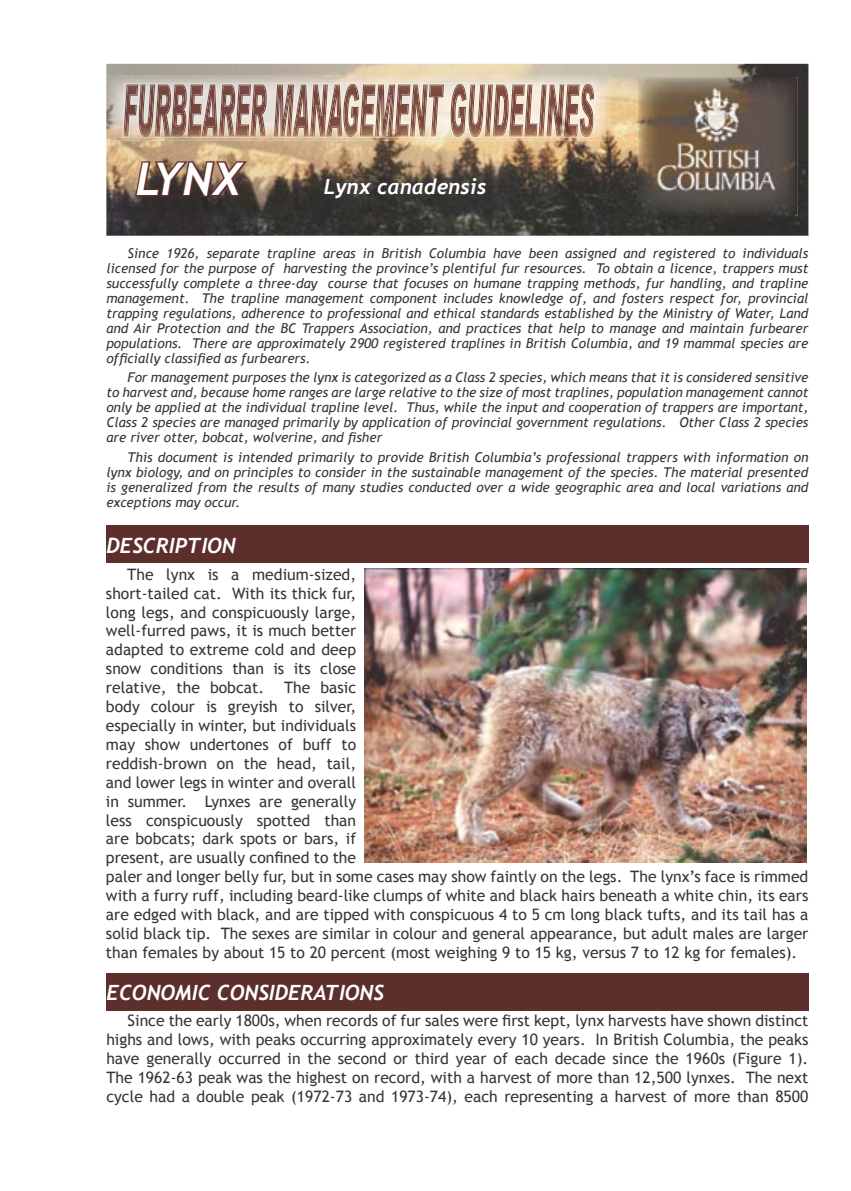
<style>
.page{position:relative;width:851px;height:1191px;background:#fff}
.page>*{position:absolute;margin:0;border:0;box-sizing:border-box;transform-origin:0 0}
.t1{font:italic 700 45px "Trebuchet";color:#fff}
.t2{font:italic 700 21px "Trebuchet";color:#fff}
.t3{font:15.75px/18.9px "Trebuchet MS";color:#373535;text-align:justify}
.t4{font:italic 13.5px/15px "Trebuchet MS";color:#373535;text-align:justify}
</style>
<div class="page">
<div style="left:106px;top:525px;width:702px;height:38px;background:#5c2e2c"></div>
<img style="left:364px;top:568px;width:442px;height:295px">
<div style="left:106px;top:972px;width:702px;height:38px;background:#5c2e2c"></div>
<img style="left:106px;top:64px;width:702px;height:172px">
<img style="left:638px;top:77px;width:156px;height:138px">
<svg style="left:133px;top:159px;width:115px;height:39px;background:#6e5043"></svg>
<img style="left:106px;top:75px;width:503px;height:65px">
<img style="left:140px;top:83px;width:451px;height:1px">
<img style="left:494px;top:84px;width:14px;height:53px">
<img style="left:508px;top:84px;width:86px;height:53px">
<h1 class="t1" style="left:136px;top:153px;width:107px">LYNX</h1>
<h2 class="t2" style="left:324px;top:174px;width:164px">Lynx canadensis</h2>
<p class="t4" style="left:106px;top:246px;width:703px;text-indent:21px">Since 1926, separate trapline areas in British Columbia have been assigned and registered to individuals licensed for the purpose of harvesting the province’s plentiful fur resources. To obtain a licence, trappers must successfully complete a three-day course that focuses on humane trapping methods, fur handling, and trapline management. The trapline management component includes knowledge of, and fosters respect for, provincial trapping regulations, adherence to professional and ethical standards established by the Ministry of Water, Land and Air Protection and the BC Trappers Association, and practices that help to manage and maintain furbearer populations. There are approximately 2900 registered traplines in British Columbia, and 19 mammal species are officially classified as furbearers.</p>
<p class="t4" style="left:106px;top:370px;width:703px;text-indent:21px">For management purposes the lynx is categorized as a Class 2 species, which means that it is considered sensitive to harvest and, because home ranges are large relative to the size of most traplines, population management cannot only be applied at the individual trapline level. Thus, while the input and cooperation of trappers are important, Class 2 species are managed primarily by application of provincial government regulations. Other Class 2 species are river otter, bobcat, wolverine, and fisher</p>
<p class="t4" style="left:106px;top:449px;width:703px;text-indent:21px">This document is intended primarily to provide British Columbia’s professional trappers with information on lynx biology, and on principles to consider in the sustainable management of the species. The material presented is generalized from the results of many studies conducted over a wide geographic area and local variations and exceptions may occur.</p>
<h2 class="t2" style="left:107px;top:533px;width:131px">DESCRIPTION</h2>
<p class="t3" style="left:106px;top:565px;width:252px;text-indent:21px">The lynx is a medium-sized, short-tailed cat. With its thick fur, long legs, and conspicuously large, well-furred paws, it is much better adapted to extreme cold and deep snow conditions than is its close relative, the bobcat.</p>
<p class="t3" style="left:106px;top:678px;width:703px;text-align:left;text-indent:178px">The basic<br>body colour is greyish to silver,<br>especially in winter, but individuals<br>may show undertones of buff to<br>reddish-brown on the head, tail,<br>and lower legs in winter and overall<br>in summer. Lynxes are generally<br>less conspicuously spotted than<br>are bobcats; dark spots or bars, if<br>present, are usually confined to the<br>paler and longer belly fur, but in some cases may show faintly on the legs. The lynx’s face is rimmed with a furry ruff, including beard-like clumps of white and black hairs beneath a white chin, its ears are edged with black, and are tipped with conspicuous 4 to 5 cm long black tufts, and its tail has a solid black tip. The sexes are similar in colour and general appearance, but adult males are larger than females by about 15 to 20 percent (most weighing 9 to 15 kg, versus 7 to 12 kg for females).</p>
<h2 class="t2" style="left:107px;top:980px;width:279px">ECONOMIC CONSIDERATIONS</h2>
<p class="t3" style="left:106px;top:1011px;width:703px;text-indent:21px">Since the early 1800s, when records of fur sales were first kept, lynx harvests have shown distinct highs and lows, with peaks occurring approximately every 10 years. In British Columbia, the peaks have generally occurred in the second or third year of each decade since the 1960s (Figure 1).<br>The 1962-63 peak was the highest on record, with a harvest of more than 12,500 lynxes. The next cycle had a double peak (1972-73 and 1973-74), each representing a harvest of more than 8500</p>
</div>
